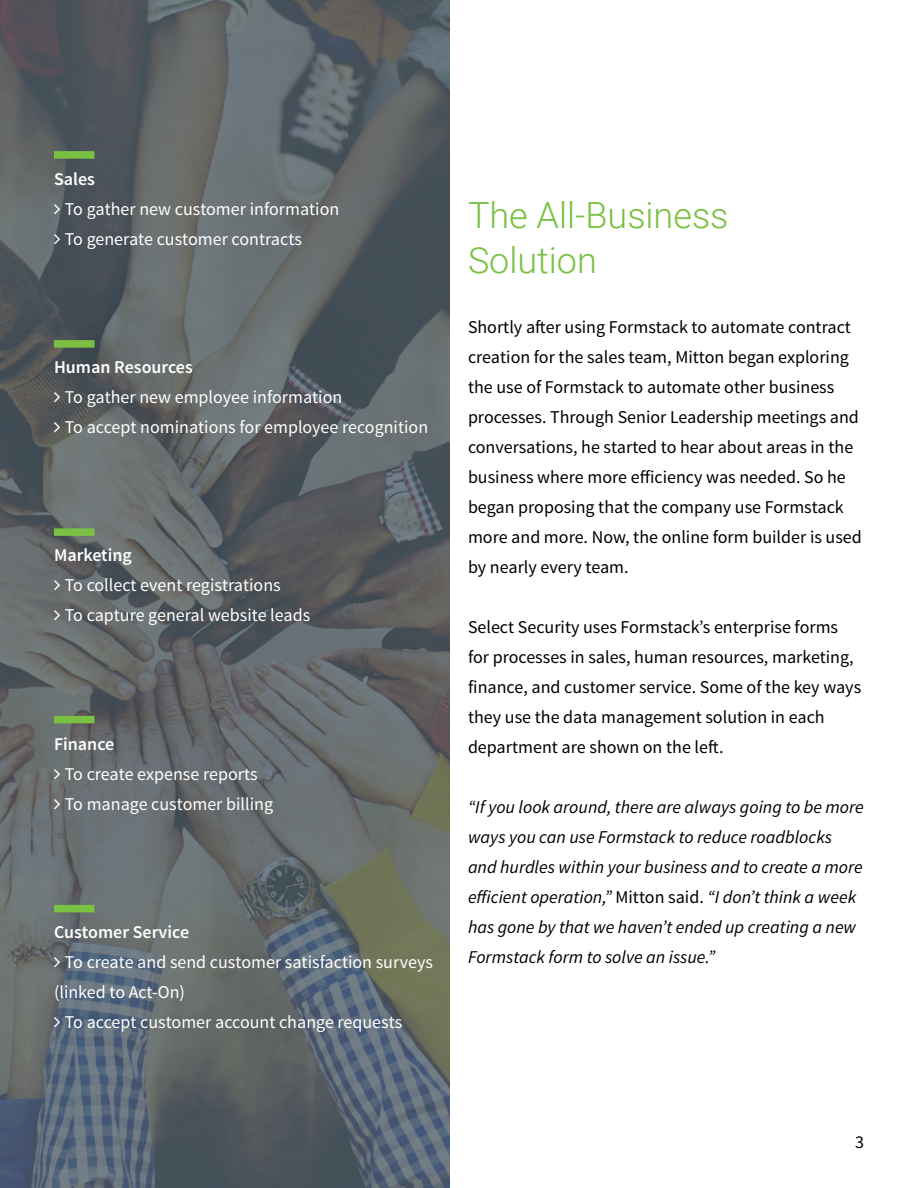
<style>
.page{position:relative;width:918px;height:1188px;background:#fff}
.page>*{position:absolute;margin:0;border:0;box-sizing:border-box;transform-origin:0 0}
.t1{font:300 36px/45px "Roboto";color:#7ac143}
.t2{font:18px/30px "Source Sans Pro";color:#000}
.t3{font:18px/30px "Source Sans Pro";color:#fff}
.t4{font:italic 18px/30px "Source Sans Pro";color:#000}
.t5{font:600 18px "Source Sans Pro";color:#fff}
.s1{font-style:normal}
</style>
<div class="page">
<img style="left:0;top:0;width:450px;height:1188px">
<div style="left:54px;top:151px;width:40px;height:8px;background:#7ac143"></div>
<div style="left:54px;top:340px;width:40px;height:8px;background:#7ac143"></div>
<div style="left:54px;top:528px;width:40px;height:8px;background:#7ac143"></div>
<div style="left:54px;top:716px;width:40px;height:7px;background:#7ac143"></div>
<div style="left:54px;top:905px;width:40px;height:7px;background:#7ac143"></div>
<svg style="left:54px;top:204px;width:6px;height:10px"></svg>
<svg style="left:54px;top:234px;width:6px;height:10px"></svg>
<svg style="left:54px;top:392px;width:6px;height:10px"></svg>
<svg style="left:54px;top:422px;width:6px;height:10px"></svg>
<svg style="left:54px;top:580px;width:6px;height:10px"></svg>
<svg style="left:54px;top:610px;width:6px;height:10px"></svg>
<svg style="left:54px;top:769px;width:6px;height:10px"></svg>
<svg style="left:54px;top:799px;width:6px;height:10px"></svg>
<svg style="left:54px;top:957px;width:6px;height:10px"></svg>
<svg style="left:54px;top:1017px;width:6px;height:10px"></svg>
<p class="t5" style="left:54px;top:168px;width:42px">Sales</p>
<p class="t3" style="left:65px;top:194px;width:276px">To gather new customer information<br>To generate customer contracts</p>
<p class="t5" style="left:54px;top:356px;width:140px">Human Resources</p>
<p class="t3" style="left:65px;top:382px;width:365px">To gather new employee information<br>To accept nominations for employee recognition</p>
<p class="t5" style="left:54px;top:543px;width:79px">Marketing</p>
<p class="t3" style="left:65px;top:570px;width:247px">To collect event registrations<br>To capture general website leads</p>
<p class="t5" style="left:54px;top:732px;width:62px">Finance</p>
<p class="t3" style="left:65px;top:759px;width:210px">To create expense reports<br>To manage customer billing</p>
<p class="t5" style="left:54px;top:921px;width:137px">Customer Service</p>
<p class="t3" style="left:65px;top:947px;width:370px">To create and send customer satisfaction surveys</p>
<p class="t3" style="left:54px;top:977px;width:133px">(linked to Act-On)</p>
<p class="t3" style="left:65px;top:1007px;width:339px">To accept customer account change requests</p>
<h1 class="t1" style="left:468px;top:191px;width:262px">The All-Business<br>Solution</h1>
<p class="t2" style="left:468px;top:312px;width:395px">Shortly after using Formstack to automate contract creation for the sales team, Mitton began exploring the use of Formstack to automate other business processes. Through Senior Leadership meetings and conversations, he started to hear about areas in the business where more efficiency was needed. So he began proposing that the company use Formstack more and more. Now, the online form builder is used by nearly every team.</p>
<p class="t2" style="left:468px;top:612px;width:395px">Select Security uses Formstack’s enterprise forms for processes in sales, human resources, marketing, finance, and customer service. Some of the key ways they use the data management solution in each department are shown on the left.</p>
<p class="t4" style="left:468px;top:792px;width:397px">“If you look around, there are always going to be more ways you can use Formstack to reduce roadblocks and hurdles within your business and to create a more efficient operation,” <span class="s1">Mitton said.</span> “I don’t think a week has gone by that we haven’t ended up creating a new Formstack form to solve an issue.”</p>
<p class="t2" style="left:855px;top:1127px;width:10px">3</p>
</div>
